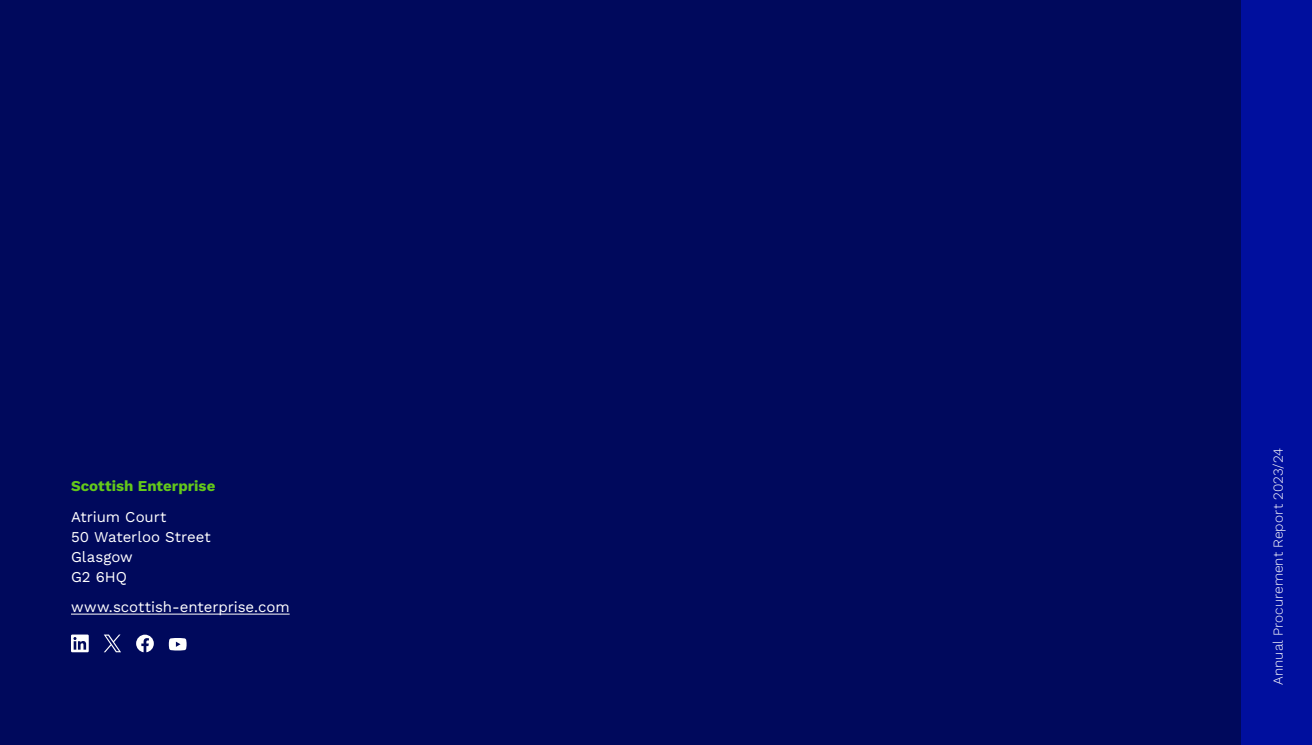
<style>
.page{position:relative;width:1312px;height:745px;background:#fff}
.page>*{position:absolute;margin:0;border:0;box-sizing:border-box;transform-origin:0 0}
.Body_text_2{font:15px/20px "Work Sans";color:#fff}
.Body_text_2-2{font:700 15px "Work Sans";color:#64c91a}
.t1{font:300 13.75px "Work Sans";color:#fff}
</style>
<div class="page">
<div style="left:0;top:0;width:1311px;height:744px;background:#00095c"></div>
<div style="left:1240px;top:0;width:71px;height:744px;background:#000f9e"></div>
<hr style="left:71px;top:613px;width:218px;height:1px;background:#fff">
<svg style="left:71px;top:634px;width:18px;height:17px"></svg>
<svg style="left:104px;top:634px;width:17px;height:17px"></svg>
<svg style="left:136px;top:634px;width:18px;height:17px"></svg>
<svg style="left:169px;top:638px;width:17px;height:12px"></svg>
<p class="Body_text_2-2" style="left:71px;top:474px;width:146px">Scottish Enterprise</p>
<p class="Body_text_2" style="left:71px;top:505px;width:141px">Atrium Court<br>50 Waterloo Street<br>Glasgow<br>G2 6HQ</p>
<p class="Body_text_2" style="left:71px;top:595px;width:220px">www.scottish-enterprise.com</p>
<p class="t1" style="left:1267px;top:684px;width:238px;rotate:-90deg">Annual Procurement Report 2023/24</p>
</div>
